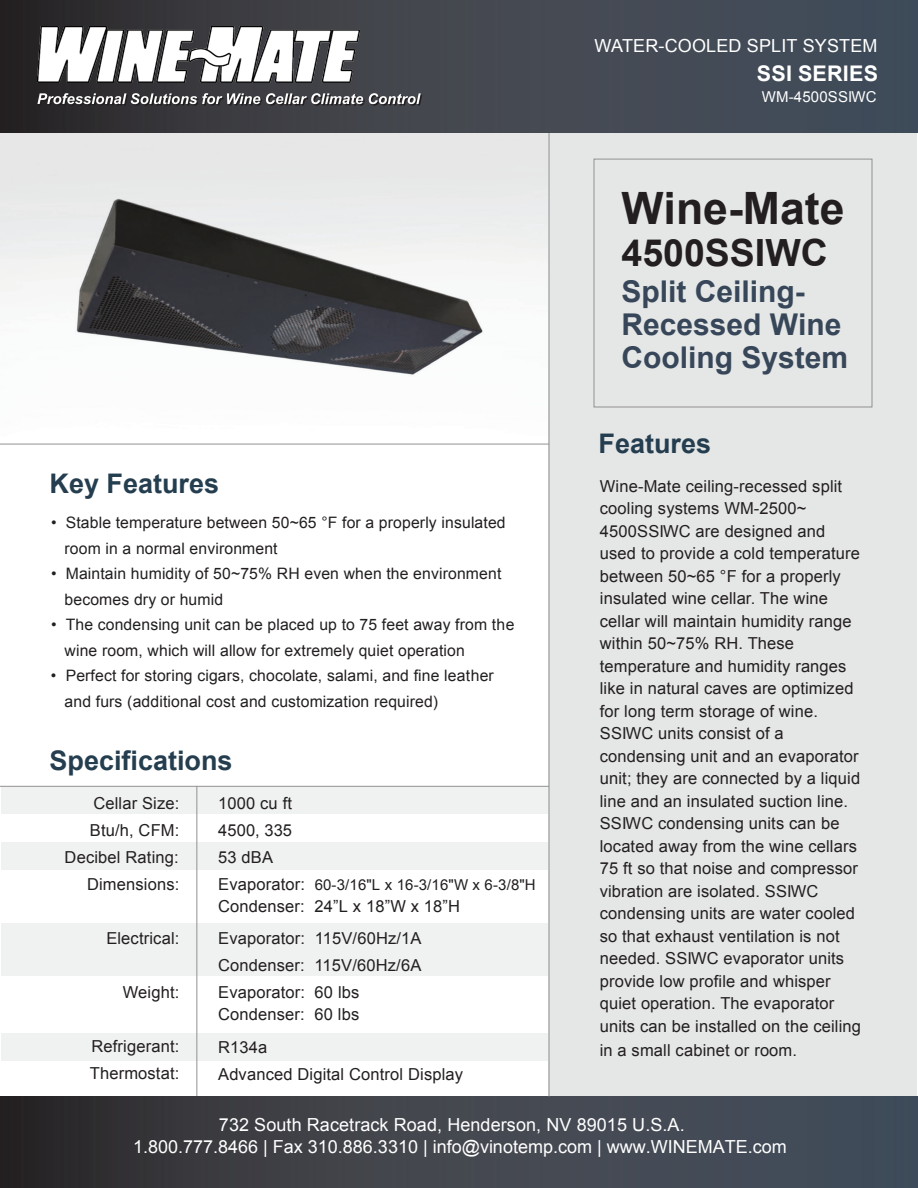
<style>
.page{position:relative;width:918px;height:1188px;background:#fff}
.page>*{position:absolute;margin:0;border:0;box-sizing:border-box;transform-origin:0 0}
.t1{font:700 44.55px "Arial";color:#231f20}
.t2{font:700 37.5px "Arial";color:#231f20}
.t3{font:700 30px/33px "Arial";color:#374759}
.t4{font:700 27px "Arial";color:#243e4f}
.t5{font:700 21.6px "Arial";letter-spacing:.01em;color:#fff}
.t6{font:18px/21.6px "Arial";letter-spacing:.005em;color:#fff}
.t7{font:16.5px/22.5px "Arial";letter-spacing:.01em;color:#231f20}
.t8{font:15.75px/25.5px "Arial";letter-spacing:.01em;color:#231f20}
.t9{font:15px "Arial";letter-spacing:.01em;color:#231f20}
.t10{font:15px "Arial";letter-spacing:.01em;color:#fff}
.s1{font-size:16.5px}
</style>
<div class="page">
<img style="left:0;top:132px;width:548px;height:243px">
<div style="left:1px;top:787px;width:551px;height:27px;background:#f0f1f1"></div>
<div style="left:1px;top:923px;width:551px;height:53px;background:#f0f1f1"></div>
<div style="left:1px;top:842px;width:551px;height:28px;background:#f0f1f1"></div>
<div style="left:1px;top:1033px;width:551px;height:28px;background:#f0f1f1"></div>
<div style="left:548px;top:132px;width:368px;height:964px;background:#e5e6e6"></div>
<svg style="left:0;top:0;width:918px;height:132px;background:#3f434c"></svg>
<div style="left:0;top:1096px;width:918px;height:92px;background:linear-gradient(to right,#332f30,#495463)"></div>
<img style="left:38px;top:27px;width:321px;height:56px">
<svg style="left:37px;top:93px;width:385px;height:13px"></svg>
<div style="left:594px;top:159px;width:278px;height:248px;border:1px solid #929294"></div>
<hr style="left:196px;top:786px;width:1px;height:310px;background:#929294">
<hr style="left:0;top:786px;width:549px;height:1px;background:#929294">
<hr style="left:549px;top:133px;width:1px;height:964px;background:#929294">
<hr style="left:0;top:444px;width:549px;height:1px;background:#929294">
<p class="t6" style="left:595px;top:35px;width:284px">WATER-COOLED SPLIT SYSTEM</p>
<h3 class="t5" style="left:757px;top:59px;width:123px">SSI SERIES</h3>
<p class="t10" style="left:762px;top:87px;width:116px">WM-4500SSIWC</p>
<h1 class="t1" style="left:622px;top:179px;width:225px">Wine-Mate</h1>
<h2 class="t2" style="left:622px;top:229px;width:208px">4500SSIWC</h2>
<h3 class="t3" style="left:622px;top:276px;width:228px">Split Ceiling-<br>Recessed Wine<br>Cooling System</h3>
<h3 class="t4" style="left:50px;top:466px;width:171px">Key Features</h3>
<p class="t8" style="left:65px;top:510px;width:443px;text-indent:-14px">• Stable temperature between 50~65 °F for a properly insulated room in a normal environment</p>
<p class="t8" style="left:65px;top:561px;width:438px;text-indent:-14px">• Maintain humidity of 50~75% RH even when the environment becomes dry or humid</p>
<p class="t8" style="left:65px;top:612px;width:452px;text-indent:-14px">• The condensing unit can be placed up to 75 feet away from the wine room, which will allow for extremely quiet operation</p>
<p class="t8" style="left:65px;top:663px;width:431px;text-indent:-14px">• Perfect for storing cigars, chocolate, salami, and fine leather and furs (additional cost and customization required)</p>
<h3 class="t4" style="left:50px;top:743px;width:185px">Specifications</h3>
<p class="t7" style="left:218px;top:790px;width:75px;line-height:27px">1000 cu ft<br>4500, 335</p>
<p class="t7" style="left:90px;top:790px;width:91px;line-height:27px">Cellar Size:<br>Btu/h, CFM:</p>
<p class="t7" style="left:87px;top:873px;width:94px">Dimensions:</p>
<p class="t7" style="left:65px;top:846px;width:116px">Decibel Rating:</p>
<p class="t7" style="left:218px;top:846px;width:56px">53 dBA</p>
<p class="t9" style="left:218px;top:875px;width:319px"><span class="s1">Evaporator:</span> 60-3/16"L x 16-3/16"W x 6-3/8"H</p>
<p class="t7" style="left:218px;top:895px;width:244px">Condenser: 24”L x 18”W x 18”H</p>
<p class="t7" style="left:106px;top:927px;width:75px">Electrical:</p>
<p class="t7" style="left:123px;top:981px;width:58px">Weight:</p>
<p class="t7" style="left:90px;top:1033px;width:91px;line-height:27px">Refrigerant:<br>Thermostat:</p>
<p class="t7" style="left:218px;top:925px;width:205px;line-height:27px;text-align:justify">Evaporator: 115V/60Hz/1A Condenser: 115V/60Hz/6A Evaporator: 60 lbs</p>
<p class="t7" style="left:218px;top:998px;width:143px;line-height:33px">Condenser: 60 lbs<br>R134a</p>
<p class="t7" style="left:218px;top:1063px;width:246px">Advanced Digital Control Display</p>
<h3 class="t4" style="left:599px;top:426px;width:114px">Features</h3>
<p class="t7" style="left:600px;top:475px;width:263px">Wine-Mate ceiling-recessed split cooling systems WM-2500~<br>4500SSIWC are designed and used to provide a cold temperature between 50~65 °F for a properly insulated wine cellar. The wine cellar will maintain humidity range within 50~75% RH. These temperature and humidity ranges like in natural caves are optimized for long term storage of wine.<br>SSIWC units consist of a condensing unit and an evaporator unit; they are connected by a liquid line and an insulated suction line.<br>SSIWC condensing units can be located away from the wine cellars<br>75 ft so that noise and compressor vibration are isolated. SSIWC condensing units are water cooled so that exhaust ventilation is not needed. SSIWC evaporator units provide low profile and whisper quiet operation. The evaporator units can be installed on the ceiling</p>
<p class="t7" style="left:600px;top:1039px;width:199px">in a small cabinet or room.</p>
<p class="t6" style="left:133px;top:1114px;width:655px;text-indent:86px">732 South Racetrack Road, Henderson, NV 89015 U.S.A.<br>1.800.777.8466 | Fax 310.886.3310 | info@vinotemp.com | www.WINEMATE.com</p>
</div>
